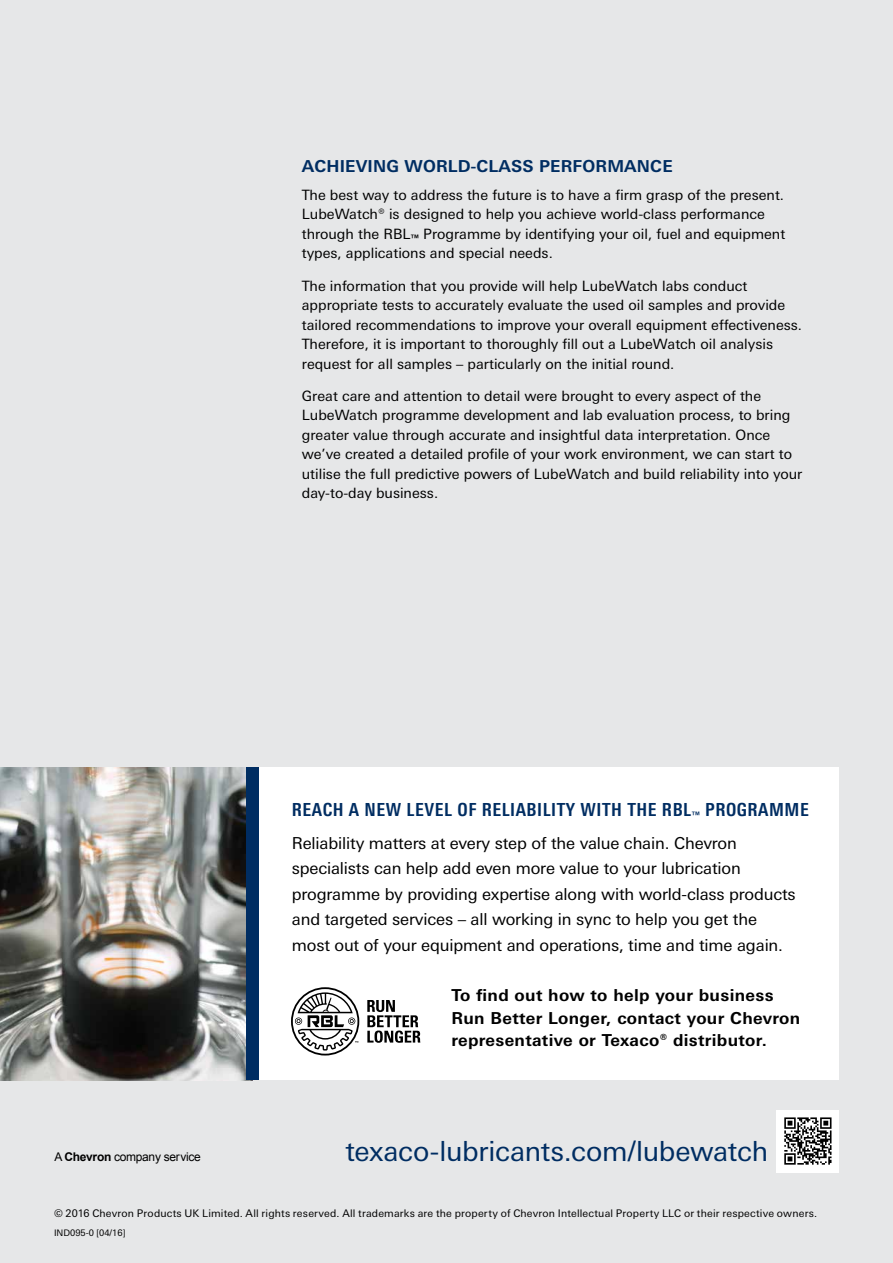
<style>
.page{position:relative;width:893px;height:1263px;background:#e6e7e8}
.page>*{position:absolute;margin:0;border:0;box-sizing:border-box;transform-origin:0 0}
.t1{font:27.75px "Univers Next W1 G";letter-spacing:-.015em;color:#002d62}
.t2{font:700 condensed 18px "Univers Next Pro";letter-spacing:.03em;color:#002d62}
.t3{font:16.5px/25.5px "Univers Next W1 G";letter-spacing:-.01em;color:#000}
.t4{font:700 16.5px/22.5px "Univers Next W1 G";letter-spacing:.02em;color:#000}
.t5{font:700 16.5px "Univers Next W1 G";letter-spacing:.01em;color:#002d62}
.t6{font:14.25px/19.5px "Univers Next W1 G";color:#000}
.t7{font:12px "Arial";letter-spacing:-.025em;color:#000}
.t8{font:10.5px "Univers Next W1 G";letter-spacing:.015em;color:#000}
.t9{font:9px "Univers Next W1 G";color:#000}
.s1{font-weight:700}
</style>
<div class="page">
<div style="left:0;top:767px;width:839px;height:313px;background:#fff"></div>
<img style="left:0;top:767px;width:246px;height:313px">
<div style="left:246px;top:767px;width:13px;height:313px;background:#002d62"></div>
<svg style="left:367px;top:1000px;width:53px;height:43px"></svg>
<svg style="left:291px;top:987px;width:68px;height:68px"></svg>
<div style="left:777px;top:1110px;width:62px;height:62px;background:#fff"></div>
<svg style="left:784px;top:1117px;width:47px;height:48px"></svg>
<p class="t5" style="left:302px;top:156px;width:372px">ACHIEVING WORLD-CLASS PERFORMANCE</p>
<p class="t6" style="left:302px;top:185px;width:485px">The best way to address the future is to have a firm grasp of the present.<br>LubeWatch® is designed to help you achieve world-class performance through the RBL<sub>™</sub> Programme by identifying your oil, fuel and equipment types, applications and special needs.</p>
<p class="t6" style="left:302px;top:276px;width:502px">The information that you provide will help LubeWatch labs conduct appropriate tests to accurately evaluate the used oil samples and provide tailored recommendations to improve your overall equipment effectiveness.<br>Therefore, it is important to thoroughly fill out a LubeWatch oil analysis request for all samples – particularly on the initial round.</p>
<p class="t6" style="left:302px;top:386px;width:502px">Great care and attention to detail were brought to every aspect of the LubeWatch programme development and lab evaluation process, to bring greater value through accurate and insightful data interpretation. Once we’ve created a detailed profile of your work environment, we can start to utilise the full predictive powers of LubeWatch and build reliability into your day-to-day business.</p>
<p class="t7" style="left:54px;top:1149px;width:148px">A <span class="s1">Chevron</span> company service</p>
<p class="t2" style="left:292px;top:799px;width:518px">REACH A NEW LEVEL OF RELIABILITY WITH THE RBL<sub>™</sub> PROGRAMME</p>
<p class="t3" style="left:292px;top:830px;width:505px">Reliability matters at every step of the value chain. Chevron specialists can help add even more value to your lubrication programme by providing expertise along with world-class products and targeted services – all working in sync to help you get the most out of your equipment and operations, time and time again.</p>
<p class="t4" style="left:451px;top:984px;width:350px">To find out how to help your business<br>Run Better Longer, contact your Chevron representative or Texaco® distributor.</p>
<h1 class="t1" style="left:345px;top:1135px;width:424px">texaco-lubricants.com/lubewatch</h1>
<p class="t8" style="left:54px;top:1207px;width:765px">© 2016 Chevron Products UK Limited. All rights reserved. All trademarks are the property of Chevron Intellectual Property LLC or their respective owners.</p>
<p class="t9" style="left:54px;top:1228px;width:73px">IND095-0 [04/16]</p>
</div>
